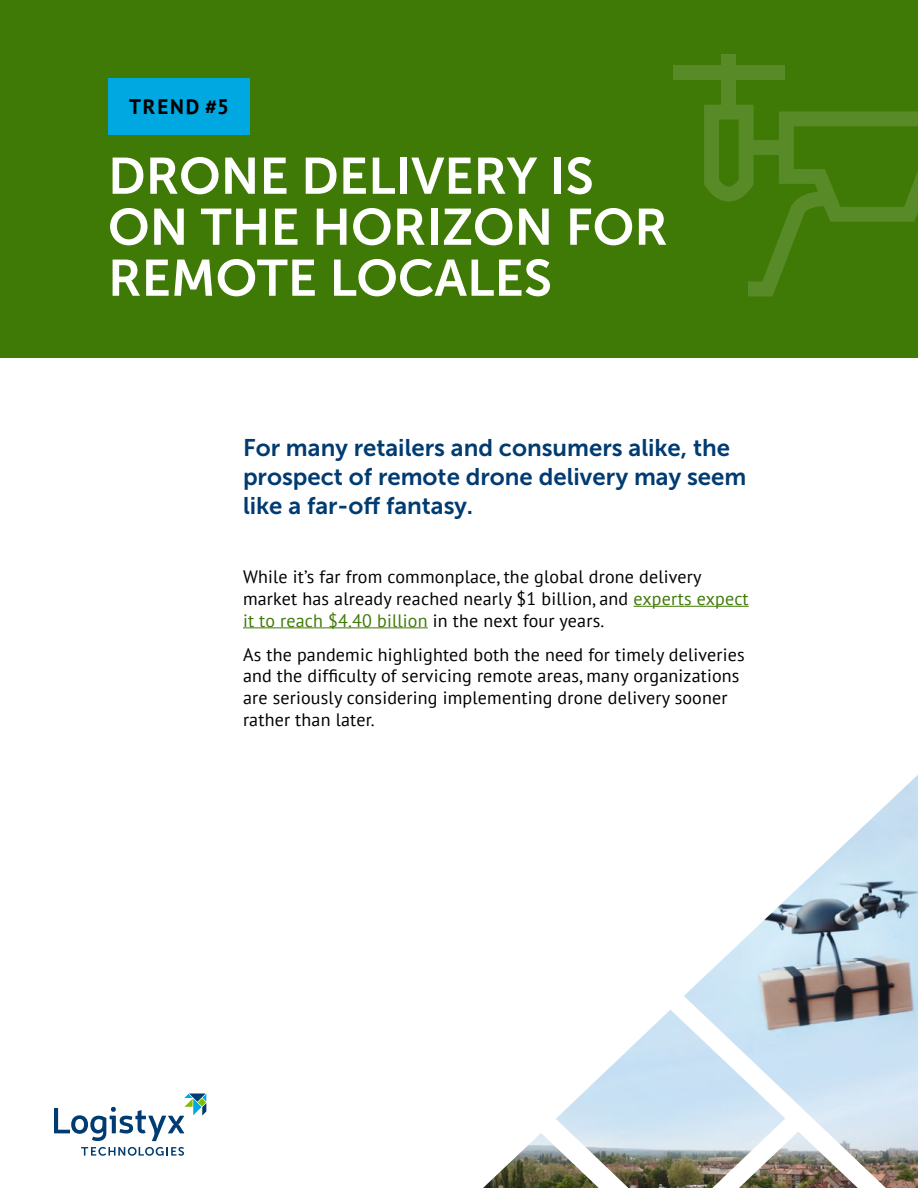
<style>
.page{position:relative;width:918px;height:1188px;background:#fff}
.page>*{position:absolute;margin:0;border:0;box-sizing:border-box;transform-origin:0 0}
.t1{font:51px/51px "Museo Sans 700";color:#fff}
.t2{font:24px/28.8px "Museo Sans 700";color:#003b71}
.t3{font:700 21px "PT Sans";letter-spacing:.09em;color:#000}
.t4{font:18px/21.6px "PT Sans";letter-spacing:.01em;color:#000}
.s1{color:#407a06}
</style>
<div class="page">
<svg style="left:81px;top:1147px;width:103px;height:9px"></svg>
<svg style="left:54px;top:1094px;width:152px;height:47px"></svg>
<div style="left:0;top:0;width:918px;height:357px;background:#407a06"></div>
<hr style="left:633px;top:606px;width:116px;height:1px;background:#407a06">
<hr style="left:243px;top:627px;width:185px;height:1px;background:#407a06">
<div style="left:108px;top:78px;width:141px;height:57px;background:#00a8e1"></div>
<svg style="left:483px;top:775px;width:435px;height:413px"></svg>
<div style="left:721px;top:54px;width:15px;height:58px;background:#598a28"></div>
<div style="left:674px;top:65px;width:111px;height:15px;background:#598a28"></div>
<svg style="left:704px;top:105px;width:214px;height:191px"></svg>
<p class="t3" style="left:129px;top:93px;width:101px">TREND #5</p>
<h1 class="t1" style="left:108px;top:151px;width:561px">DRONE DELIVERY IS<br>ON THE HORIZON FOR<br>REMOTE LOCALES</h1>
<h2 class="t2" style="left:243px;top:433px;width:505px">For many retailers and consumers alike, the prospect of remote drone delivery may seem like a far-off fantasy.</h2>
<p class="t4" style="left:243px;top:566px;width:507px">While it’s far from commonplace, the global drone delivery market has already reached nearly $1 billion, and <span class="s1">experts expect it to reach $4.40 billion</span> in the next four years.</p>
<p class="t4" style="left:243px;top:643px;width:503px">As the pandemic highlighted both the need for timely deliveries and the difficulty of servicing remote areas, many organizations are seriously considering implementing drone delivery sooner rather than later.</p>
</div>
